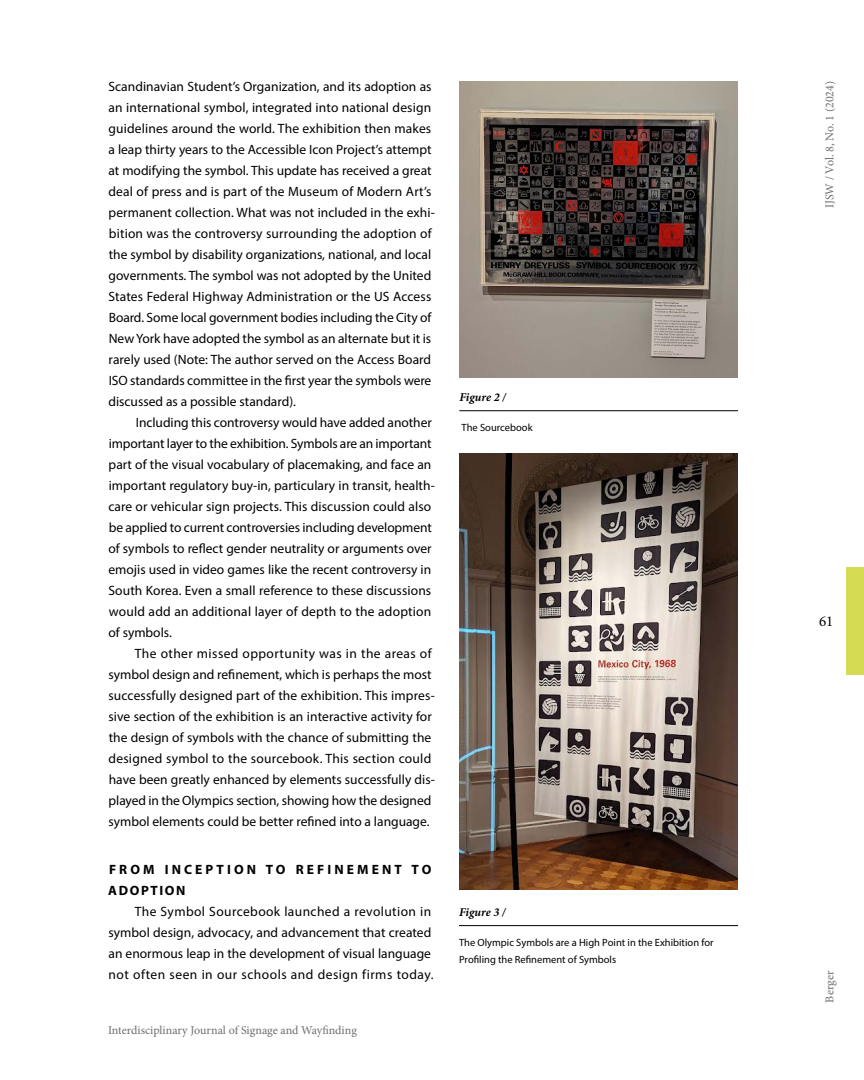
<style>
.page{position:relative;width:864px;height:1080px;background:#fff}
.page>*{position:absolute;margin:0;border:0;box-sizing:border-box;transform-origin:0 0}
.t1{font:15px "Minion Pro";color:#000}
.Article_Body_Text{font:13.5px/21px "Myriad Pro";color:#000}
.Heading_2{font:700 13.5px/21px "Myriad Pro";letter-spacing:.23em;color:#000}
.t2{font:12px "Minion Pro";letter-spacing:-.005em;color:#6d6e71}
.Figure_Label_Rule_Under{font:italic 700 12px "Minion Pro";color:#000}
.Figure_caption{font:10.5px/16.5px "Myriad Pro";color:#000}
</style>
<div class="page">
<img style="left:459px;top:453px;width:279px;height:436px">
<img style="left:459px;top:81px;width:279px;height:297px">
<hr style="left:459px;top:410px;width:279px;height:1px;background:#000">
<hr style="left:459px;top:925px;width:279px;height:1px;background:#000">
<div style="left:846px;top:567px;width:18px;height:108px;background:#d5db52"></div>
<p class="Article_Body_Text" style="left:108px;top:76px;width:328px">Scandinavian Student’s Organization, and its adoption as an international symbol, integrated into national design guidelines around the world. The exhibition then makes a leap thirty years to the Accessible Icon Project’s attempt at modifying the symbol. This update has received a great deal of press and is part of the Museum of Modern Art’s permanent collection. What was not included in the exhi&shy;bition was the controversy surrounding the adoption of the symbol by disability organizations, national, and local governments. The symbol was not adopted by the United States Federal Highway Administration or the US Access Board. Some local government bodies including the City of New York have adopted the symbol as an alternate but it is rarely used (Note: The author served on the Access Board ISO standards committee in the first year the symbols were discussed as a possible standard).</p>
<p class="Article_Body_Text" style="left:108px;top:412px;width:328px;text-indent:27px">Including this controversy would have added another important layer to the exhibition. Symbols are an important part of the visual vocabulary of placemaking, and face an important regulatory buy-in, particulary in transit, health&shy;care or vehicular sign projects. This discussion could also be applied to current controversies including development of symbols to reflect gender neutrality or arguments over emojis used in video games like the recent controversy in South Korea. Even a small reference to these discussions would add an additional layer of depth to the adoption of symbols.</p>
<p class="Article_Body_Text" style="left:108px;top:643px;width:328px;text-indent:26px">The other missed opportunity was in the areas of symbol design and refinement, which is perhaps the most successfully designed part of the exhibition. This impres&shy;sive section of the exhibition is an interactive activity for the design of symbols with the chance of submitting the designed symbol to the sourcebook. This section could have been greatly enhanced by elements successfully dis&shy;played in the Olympics section, showing how the designed symbol elements could be better refined into a language.</p>
<p class="Heading_2" style="left:108px;top:859px;width:325px">FROM INCEPTION TO REFINEMENT TO<br>ADOPTION</p>
<p class="Article_Body_Text" style="left:108px;top:901px;width:327px;text-indent:26px">The Symbol Sourcebook launched a revolution in symbol design, advocacy, and advancement that created an enormous leap in the development of visual language not often seen in our schools and design firms today.</p>
<p class="t2" style="left:108px;top:1022px;width:250px">Interdisciplinary Journal of Signage and Wayfinding</p>
<p class="Figure_Label_Rule_Under" style="left:459px;top:389px;width:48px">Figure 2 /</p>
<p class="Figure_caption" style="left:462px;top:419px;width:73px">The Sourcebook</p>
<p class="Figure_Label_Rule_Under" style="left:459px;top:904px;width:48px">Figure 3 /</p>
<p class="Figure_caption" style="left:459px;top:934px;width:256px">The Olympic Symbols are a High Point in the Exhibition for<br>Profiling the Refinement of Symbols</p>
<p class="t2" style="left:822px;top:208px;width:129px;rotate:-90deg">IJSW / Vol. 8, No. 1 (2024)</p>
<p class="t1" style="left:819px;top:611px;width:16px">61</p>
<p class="t2" style="left:822px;top:1003px;width:33px;rotate:-90deg">Berger</p>
</div>
